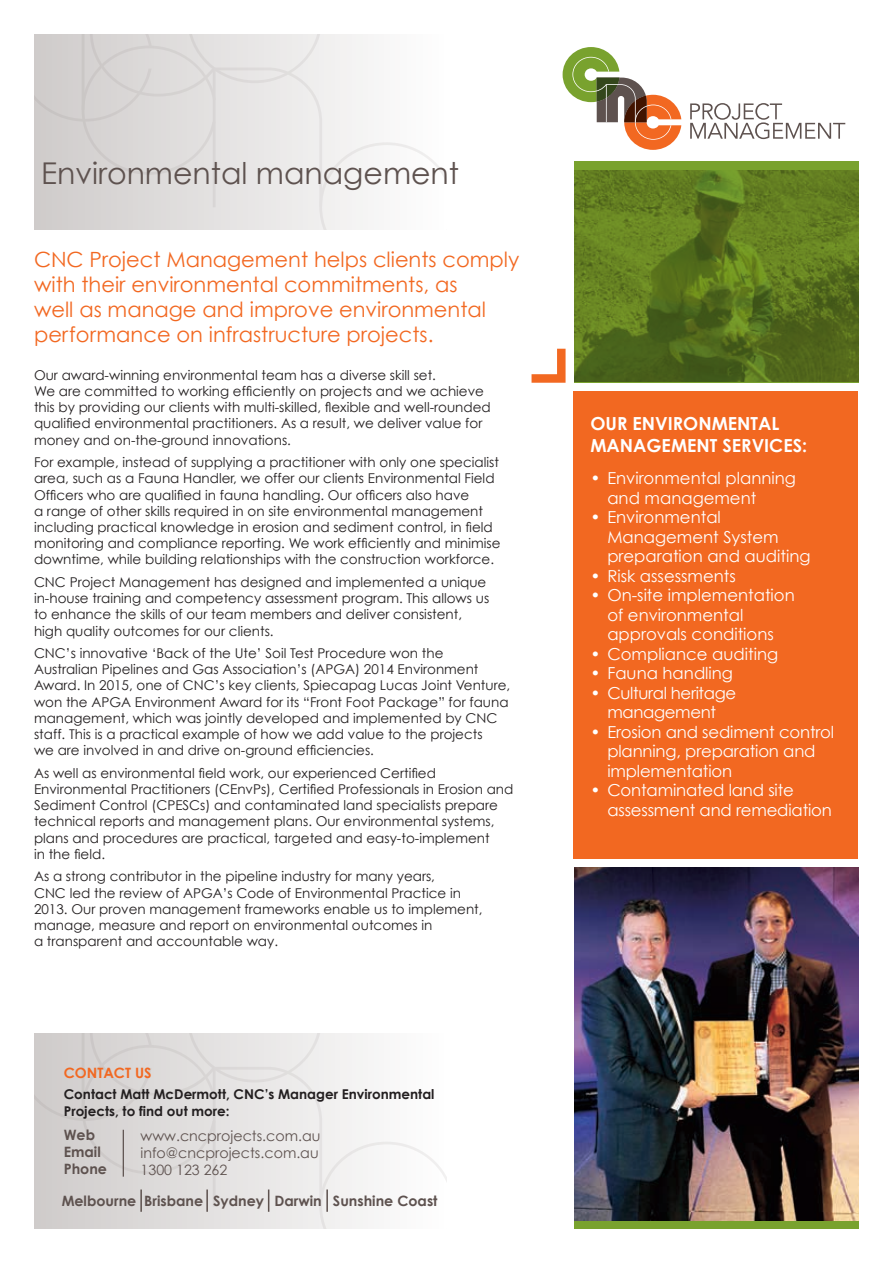
<style>
.page{position:relative;width:893px;height:1263px;background:#fff}
.page>*{position:absolute;margin:0;border:0;box-sizing:border-box;transform-origin:0 0}
.t1{font:30px "Century Gothic";color:#5e524f}
.t2{font:21px/25.2px "Century Gothic";color:#f26821}
.t3{font:700 18px/21.6px "Century Gothic";color:#fff}
.t4{font:16.5px/19.5px "Century Gothic";color:#fff}
.t5{font:16.5px/19.5px "Century Gothic";letter-spacing:-.02em;color:#fff;text-align:center}
.t6{font:700 14.25px/17.1px "Century Gothic";color:#5e524f}
.t7{font:14.25px/17.1px "Century Gothic";color:#5e524f}
.t8{font:700 14.25px "Century Gothic";color:#f26821}
.t9{font:13.5px/16.2px "Century Gothic";color:#231f20}
.t10{font:700 13.5px/17.1px "Century Gothic";color:#231f20}
</style>
<div class="page">
<svg style="left:34px;top:34px;width:412px;height:196px"></svg>
<svg style="left:531px;top:349px;width:35px;height:34px"></svg>
<svg style="left:563px;top:47px;width:118px;height:103px"></svg>
<svg style="left:690px;top:103px;width:155px;height:36px"></svg>
<div style="left:574px;top:1220px;width:285px;height:9px;background:#79a22e"></div>
<img style="left:574px;top:867px;width:285px;height:353px">
<svg style="left:574px;top:162px;width:285px;height:221px;background:#5c771f"></svg>
<div style="left:573px;top:391px;width:285px;height:468px;background:#f26821"></div>
<svg style="left:34px;top:1033px;width:412px;height:196px"></svg>
<h1 class="t1" style="left:41px;top:155px;width:419px">Environmental management</h1>
<h2 class="t2" style="left:34px;top:246px;width:487px">CNC Project Management helps clients comply with their environmental commitments, as<br>well as manage and improve environmental performance on infrastructure projects.</h2>
<p class="t9" style="left:34px;top:367px;width:458px">Our award-winning environmental team has a diverse skill set.<br>We are committed to working efficiently on projects and we achieve this by providing our clients with multi-skilled, flexible and well-rounded qualified environmental practitioners. As a result, we deliver value for money and on-the-ground innovations.</p>
<p class="t9" style="left:34px;top:454px;width:468px">For example, instead of supplying a practitioner with only one specialist area, such as a Fauna Handler, we offer our clients Environmental Field Officers who are qualified in fauna handling. Our officers also have<br>a range of other skills required in on site environmental management including practical knowledge in erosion and sediment control, in field monitoring and compliance reporting. We work efficiently and minimise downtime, while building relationships with the construction workforce.</p>
<p class="t9" style="left:34px;top:574px;width:457px">CNC Project Management has designed and implemented a unique in-house training and competency assessment program. This allows us to enhance the skills of our team members and deliver consistent, high quality outcomes for our clients.</p>
<p class="t9" style="left:34px;top:645px;width:478px">CNC’s innovative ‘Back of the Ute’ Soil Test Procedure won the Australian Pipelines and Gas Association’s (APGA) 2014 Environment Award. In 2015, one of CNC’s key clients, Spiecapag Lucas Joint Venture, won the APGA Environment Award for its “Front Foot Package” for fauna management, which was jointly developed and implemented by CNC staff. This is a practical example of how we add value to the projects<br>we are involved in and drive on-ground efficiencies.</p>
<p class="t9" style="left:34px;top:765px;width:481px">As well as environmental field work, our experienced Certified Environmental Practitioners (CEnvPs), Certified Professionals in Erosion and Sediment Control (CPESCs) and contaminated land specialists prepare technical reports and management plans. Our environmental systems, plans and procedures are practical, targeted and easy-to-implement<br>in the field.</p>
<p class="t9" style="left:34px;top:868px;width:450px">As a strong contributor in the pipeline industry for many years,<br>CNC led the review of APGA’s Code of Environmental Practice in 2013. Our proven management frameworks enable us to implement, manage, measure and report on environmental outcomes in<br>a transparent and accountable way.</p>
<p class="t8" style="left:64px;top:1064px;width:89px">CONTACT US</p>
<p class="t10" style="left:64px;top:1085px;width:372px">Contact Matt McDermott, CNC’s Manager Environmental<br>Projects, to find out more:</p>
<p class="t6" style="left:64px;top:1126px;width:45px">Web<br>Email<br>Phone</p>
<p class="t7" style="left:141px;top:1127px;width:181px">www.cncprojects.com.au info@cncprojects.com.au<br>1300 123 262</p>
<p class="t6" style="left:62px;top:1191px;width:377px">Melbourne Brisbane Sydney Darwin Sunshine Coast</p>
<h3 class="t3" style="left:590px;top:412px;width:107px">Our environmenta</h3>
<h3 class="t3" style="left:590px;top:412px;width:218px;text-indent:181px">l management services:</h3>
<p class="t4" style="left:607px;top:468px;width:190px;text-indent:-17px">• Environmental planning and management</p>
<p class="t4" style="left:607px;top:507px;width:205px;text-indent:-17px">• Environmental<br>Management System preparation and auditing</p>
<p class="t4" style="left:590px;top:566px;width:147px">• Risk assessments</p>
<p class="t4" style="left:607px;top:585px;width:189px;text-indent:-17px">• On-site implementation of environmental approvals conditions</p>
<p class="t4" style="left:590px;top:644px;width:189px">• Compliance auditing</p>
<p class="t4" style="left:590px;top:663px;width:144px">• Fauna handling</p>
<p class="t5" style="left:590px;top:683px;width:147px">• Cultural heritage management</p>
<p class="t4" style="left:607px;top:722px;width:228px;text-indent:-17px">• Erosion and sediment control planning, preparation and implementation</p>
<p class="t4" style="left:607px;top:780px;width:226px;text-indent:-17px">• Contaminated land site assessment and remediation</p>
</div>
